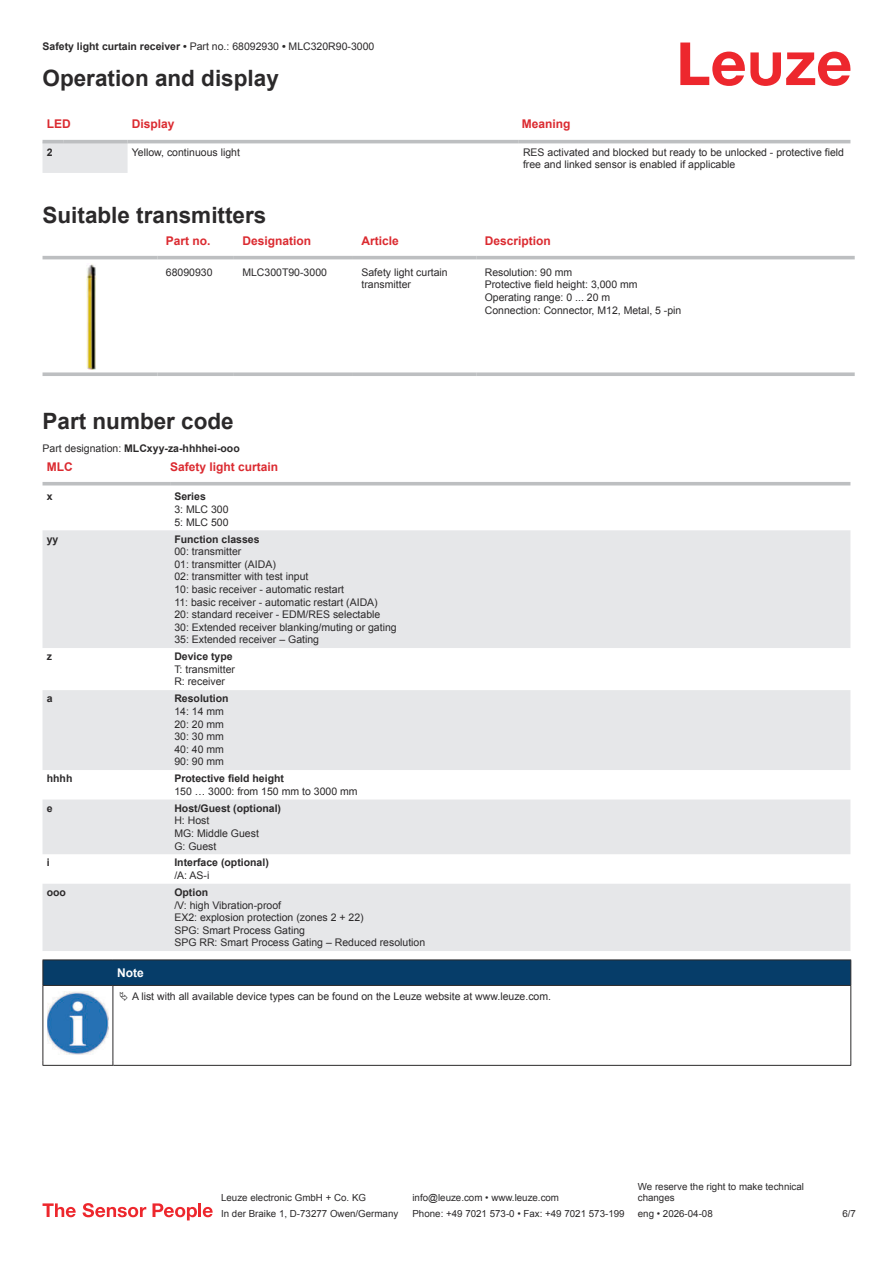
<style>
.page{position:relative;width:893px;height:1263px;background:#fff}
.page>*{position:absolute;margin:0;border:0;box-sizing:border-box;transform-origin:0 0}
.t1{font:700 22.5px "Arial";color:#2b292a}
.t2{font:700 12px "Arial";color:#db2a30}
.t3{font:700 12px "Arial";color:#fff}
.t4{font:10.5px/12.6px "Arial";color:#2b292a}
.t5{font:700 10.5px "Arial";color:#2b292a}
.t6{font:9.75px/11.7px "Arial";color:#2b292a}
.s1{font-weight:700}
.s2{font-weight:400}
</style>
<div class="page">
<svg style="left:680px;top:43px;width:170px;height:43px"></svg>
<svg style="left:43px;top:143px;width:807px;height:30px"></svg>
<hr style="left:43px;top:140px;width:21px;height:3px;background:#bdbfc1">
<hr style="left:64px;top:140px;width:64px;height:3px;background:#bdbfc1">
<hr style="left:128px;top:140px;width:391px;height:3px;background:#bdbfc1">
<hr style="left:519px;top:140px;width:331px;height:3px;background:#bdbfc1">
<svg style="left:43px;top:259px;width:812px;height:109px"></svg>
<hr style="left:43px;top:256px;width:114px;height:3px;background:#bdbfc1">
<hr style="left:157px;top:256px;width:77px;height:3px;background:#bdbfc1">
<hr style="left:234px;top:256px;width:119px;height:3px;background:#bdbfc1">
<hr style="left:353px;top:256px;width:123px;height:3px;background:#bdbfc1">
<hr style="left:476px;top:256px;width:379px;height:3px;background:#bdbfc1">
<svg style="left:43px;top:372px;width:114px;height:4px"></svg>
<svg style="left:157px;top:372px;width:77px;height:4px"></svg>
<svg style="left:234px;top:372px;width:119px;height:4px"></svg>
<svg style="left:353px;top:372px;width:123px;height:4px"></svg>
<svg style="left:476px;top:372px;width:379px;height:4px;background:#c4c6c8"></svg>
<img style="left:87px;top:264px;width:9px;height:106px">
<svg style="left:43px;top:530px;width:807px;height:421px;fill:#e6e7e9"></svg>
<hr style="left:43px;top:482px;width:127px;height:3px;background:#bdbfc1">
<hr style="left:170px;top:482px;width:680px;height:3px;background:#bdbfc1">
<svg style="left:43px;top:1203px;width:33px;height:14px"></svg>
<svg style="left:83px;top:1203px;width:63px;height:14px"></svg>
<svg style="left:153px;top:1203px;width:44px;height:17px"></svg>
<hr style="left:198px;top:1203px;width:3px;height:14px;background:#ed272d">
<svg style="left:203px;top:1207px;width:10px;height:10px"></svg>
<svg style="left:44px;top:986px;width:806px;height:79px"></svg>
<hr style="left:43px;top:959px;width:70px;height:1px;background:#2b292a">
<hr style="left:43px;top:985px;width:70px;height:1px;background:#2b292a">
<hr style="left:113px;top:959px;width:738px;height:1px;background:#2b292a">
<div style="left:43px;top:960px;width:808px;height:25px;background:#063d69"></div>
<hr style="left:113px;top:985px;width:738px;height:1px;background:#2b292a">
<hr style="left:43px;top:986px;width:1px;height:75px;background:#2b292a">
<hr style="left:113px;top:986px;width:1px;height:75px;background:#2b292a">
<hr style="left:850px;top:986px;width:1px;height:75px;background:#2b292a">
<hr style="left:43px;top:1065px;width:70px;height:1px;background:#2b292a">
<hr style="left:113px;top:1065px;width:738px;height:1px;background:#2b292a">
<img style="left:47px;top:992px;width:61px;height:63px">
<div style="left:115px;top:986px;width:734px;height:20px;background:#fff"></div>
<p class="t4" style="left:43px;top:41px;width:333px"><span class="s1">Safety light curtain receiver •</span> Part no.: 68092930 <span class="s1">•</span> MLC320R90-3000</p>
<h1 class="t1" style="left:43px;top:70px;width:238px">Operation and display</h1>
<p class="t2" style="left:47px;top:119px;width:25px">LED</p>
<p class="t2" style="left:132px;top:119px;width:44px">Display</p>
<p class="t2" style="left:522px;top:119px;width:50px">Meaning</p>
<p class="t5" style="left:47px;top:148px;width:7px">2</p>
<p class="t4" style="left:132px;top:147px;width:110px">Yellow, continuous light</p>
<p class="t4" style="left:523px;top:147px;width:322px">RES activated and blocked but ready to be unlocked - protective field free and linked sensor is enabled if applicable</p>
<h1 class="t1" style="left:43px;top:207px;width:225px">Suitable transmitters</h1>
<p class="t2" style="left:166px;top:236px;width:46px">Part no.</p>
<p class="t2" style="left:242px;top:236px;width:70px">Designation</p>
<p class="t2" style="left:361px;top:236px;width:39px">Article</p>
<p class="t2" style="left:485px;top:236px;width:68px">Description</p>
<p class="t4" style="left:166px;top:267px;width:48px">68090930</p>
<p class="t4" style="left:242px;top:267px;width:86px">MLC300T90-3000</p>
<p class="t4" style="left:361px;top:267px;width:88px">Safety light curtain transmitter</p>
<p class="t4" style="left:485px;top:267px;width:198px">Resolution: 90 mm<br>Protective field height: 3,000 mm<br>Operating range: 0 ... 20 m<br>Connection: Connector, M12, Metal, 5 -pin</p>
<h1 class="t1" style="left:43px;top:412px;width:193px">Part number code</h1>
<p class="t5" style="left:43px;top:444px;width:199px"><span class="s2">Part designation:</span> MLCxyy-za-hhhhei-ooo</p>
<p class="t2" style="left:47px;top:462px;width:27px">MLC</p>
<p class="t2" style="left:170px;top:462px;width:110px">Safety light curtain</p>
<p class="t5" style="left:47px;top:493px;width:7px">x</p>
<p class="t5" style="left:174px;top:493px;width:33px">Series</p>
<p class="t4" style="left:174px;top:504px;width:56px">3: MLC 300<br>5: MLC 500</p>
<p class="t5" style="left:47px;top:535px;width:13px">yy</p>
<p class="t5" style="left:174px;top:535px;width:87px">Function classes</p>
<p class="t4" style="left:174px;top:546px;width:224px">00: transmitter<br>01: transmitter (AIDA)<br>02: transmitter with test input<br>10: basic receiver - automatic restart<br>11: basic receiver - automatic restart (AIDA)<br>20: standard receiver - EDM/RES selectable 30: Extended receiver blanking/muting or gating 35: Extended receiver – Gating</p>
<p class="t5" style="left:47px;top:652px;width:7px">z</p>
<p class="t5" style="left:174px;top:652px;width:60px">Device type</p>
<p class="t4" style="left:174px;top:664px;width:62px">T: transmitter<br>R: receiver</p>
<p class="t5" style="left:47px;top:695px;width:7px">a</p>
<p class="t5" style="left:174px;top:695px;width:56px">Resolution</p>
<p class="t4" style="left:174px;top:706px;width:51px;text-align:justify">14: 14 mm 20: 20 mm 30: 30 mm 40: 40 mm 90: 90 mm</p>
<p class="t5" style="left:47px;top:774px;width:27px">hhhh</p>
<p class="t5" style="left:174px;top:774px;width:111px">Protective field height</p>
<p class="t4" style="left:174px;top:786px;width:185px">150 … 3000: from 150 mm to 3000 mm</p>
<p class="t5" style="left:47px;top:804px;width:7px">e</p>
<p class="t5" style="left:174px;top:804px;width:108px">Host/Guest (optional)</p>
<p class="t4" style="left:174px;top:815px;width:86px">H: Host<br>MG: Middle Guest<br>G: Guest</p>
<p class="t5" style="left:47px;top:859px;width:4px">i</p>
<p class="t5" style="left:174px;top:859px;width:96px">Interface (optional)</p>
<p class="t4" style="left:174px;top:870px;width:37px">/A: AS-i</p>
<p class="t5" style="left:47px;top:888px;width:21px">ooo</p>
<p class="t5" style="left:174px;top:888px;width:35px">Option</p>
<p class="t4" style="left:174px;top:899px;width:252px">/V: high Vibration-proof<br>EX2: explosion protection (zones 2 + 22)<br>SPG: Smart Process Gating<br>SPG RR: Smart Process Gating – Reduced resolution</p>
<p class="t3" style="left:117px;top:968px;width:28px">Note</p>
<p class="t4" style="left:132px;top:991px;width:421px">A list with all available device types can be found on the Leuze website at www.leuze.com.</p>
<p class="t6" style="left:221px;top:1193px;width:146px">Leuze electronic GmbH + Co. KG</p>
<p class="t6" style="left:412px;top:1193px;width:148px">info@leuze.com • www.leuze.com</p>
<p class="t6" style="left:638px;top:1181px;width:168px">We reserve the right to make technical changes</p>
<p class="t6" style="left:221px;top:1209px;width:179px">In der Braike 1, D-73277 Owen/Germany</p>
<p class="t6" style="left:412px;top:1209px;width:214px">Phone: +49 7021 573-0 • Fax: +49 7021 573-199</p>
<p class="t6" style="left:638px;top:1209px;width:76px">eng • 2026-04-08</p>
<p class="t6" style="left:842px;top:1209px;width:15px">6 /7</p>
</div>
